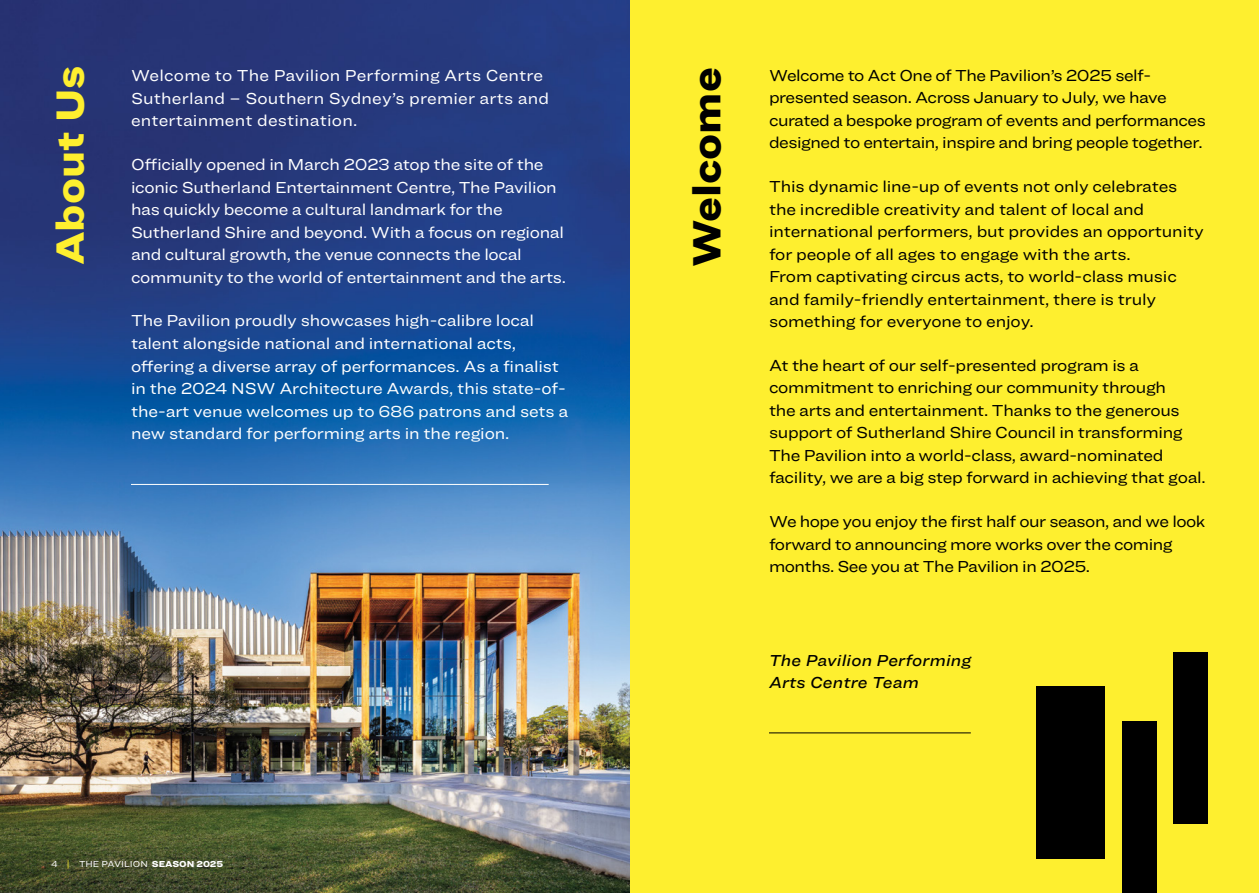
<style>
.page{position:relative;width:1259px;height:893px;background:#fff}
.page>*{position:absolute;margin:0;border:0;box-sizing:border-box;transform-origin:0 0}
.t1{font:900 40.8px "Ringside Wide";color:#000}
.t2{font:900 40.8px "Ringside Wide";color:#feef2f}
.t3{font:16.5px/22.5px "Ringside Wide";letter-spacing:-.02em;color:#000}
.t4{font:16.5px/22.5px "Ringside Wide";letter-spacing:-.02em;color:#fff}
.t5{font:16.5px/22.5px "Ringside Wide";letter-spacing:.01em;color:#fff}
.t6{font:16.5px/22.5px "Ringside Wide Med Ital";letter-spacing:.01em;color:#000}
.t7{font:9px "Ringside Wide";color:#fff}
.s1{color:#feef2f}
.s2{font-weight:900}
</style>
<div class="page">
<div style="left:629px;top:0;width:630px;height:893px;background:#feef2f"></div>
<img style="left:0;top:0;width:629px;height:893px">
<hr style="left:131px;top:484px;width:418px;height:1px;background:#fff">
<hr style="left:769px;top:732px;width:202px;height:1px;background:#000">
<div style="left:1036px;top:687px;width:68px;height:172px;background:#000"></div>
<div style="left:1173px;top:652px;width:35px;height:172px;background:#000"></div>
<div style="left:1122px;top:721px;width:34px;height:172px;background:#000"></div>
<h1 class="t2" style="left:39px;top:265px;width:201px;rotate:-90deg">About Us</h1>
<p class="t5" style="left:131px;top:64px;width:419px">Welcome to The Pavilion Performing Arts Centre<br>Sutherland – Southern Sydney’s premier arts and entertainment destination.</p>
<p class="t4" style="left:131px;top:153px;width:436px">Officially opened in March 2023 atop the site of the iconic Sutherland Entertainment Centre, The Pavilion has quickly become a cultural landmark for the Sutherland Shire and beyond. With a focus on regional and cultural growth, the venue connects the local community to the world of entertainment and the arts.</p>
<p class="t4" style="left:131px;top:309px;width:439px">The Pavilion proudly showcases high-calibre local talent alongside national and international acts, offering a diverse array of performances. As a finalist in the 2024 NSW Architecture Awards, this state-of&shy;the-art venue welcomes up to 686 patrons and sets a new standard for performing arts in the region.</p>
<p class="t7" style="left:51px;top:857px;width:174px">4 <span class="s1">|</span> THE PAVILION <span class="s2">SEASON 2025</span></p>
<h1 class="t1" style="left:675px;top:267px;width:201px;rotate:-90deg">Welcome</h1>
<p class="t3" style="left:769px;top:63px;width:438px">Welcome to Act One of The Pavilion’s 2025 self&shy;presented season. Across January to July, we have curated a bespoke program of events and performances designed to entertain, inspire and bring people together.</p>
<p class="t3" style="left:769px;top:175px;width:436px">This dynamic line-up of events not only celebrates the incredible creativity and talent of local and international performers, but provides an opportunity for people of all ages to engage with the arts.<br>From captivating circus acts, to world-class music and family-friendly entertainment, there is truly something for everyone to enjoy.</p>
<p class="t3" style="left:769px;top:353px;width:438px">At the heart of our self-presented program is a commitment to enriching our community through<br>the arts and entertainment. Thanks to the generous support of Sutherland Shire Council in transforming The Pavilion into a world-class, award-nominated facility, we are a big step forward in achieving that goal.</p>
<p class="t3" style="left:769px;top:510px;width:438px">We hope you enjoy the first half our season, and we look forward to announcing more works over the coming months. See you at The Pavilion in 2025.</p>
<p class="t6" style="left:769px;top:648px;width:204px">The Pavilion Performing<br>Arts Centre Team</p>
</div>
